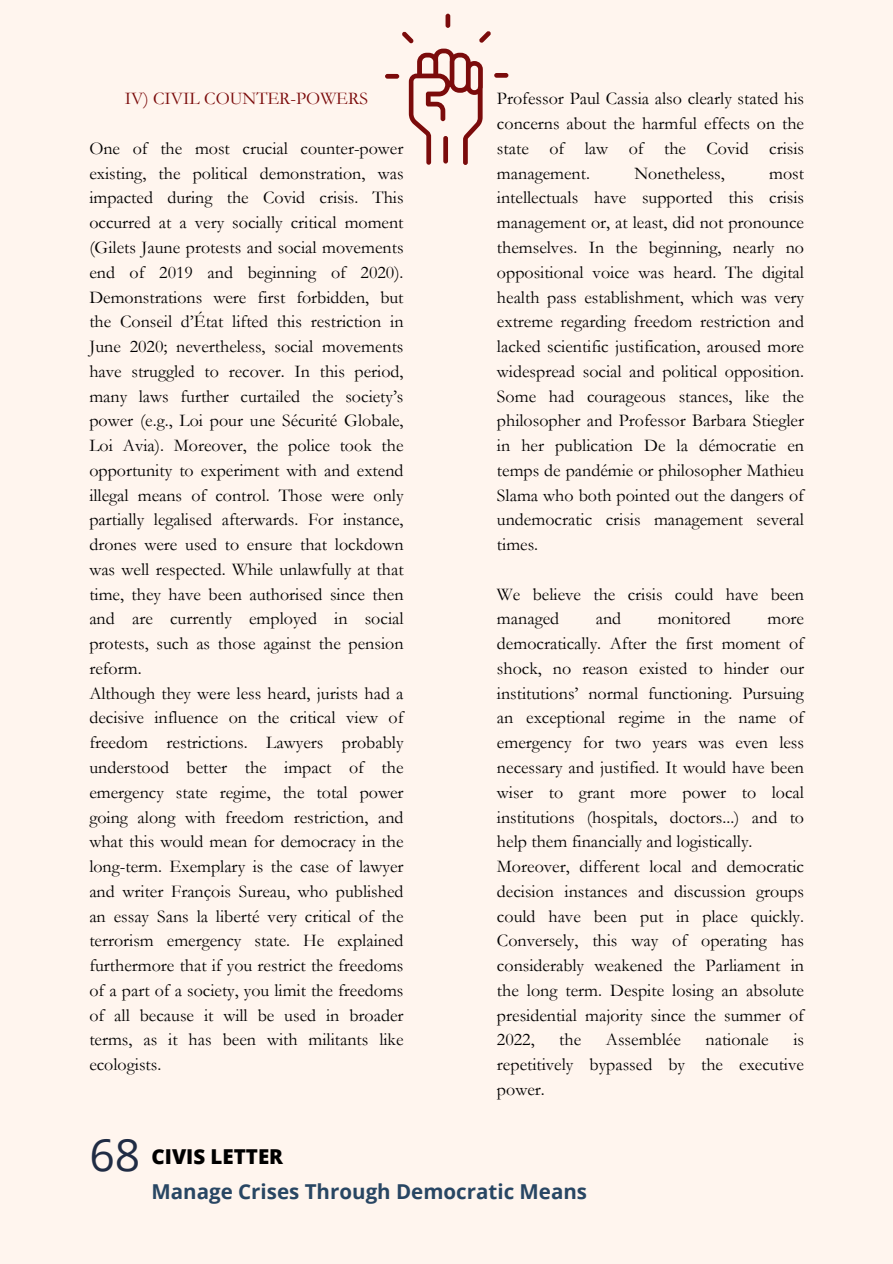
<style>
.page{position:relative;width:893px;height:1264px;background:#fff}
.page>*{position:absolute;margin:0;border:0;box-sizing:border-box;transform-origin:0 0}
.t1{font:44.55px "Open Sans";color:#202c44}
.t2{font:700 20.55px "Open Sans";color:#284663}
.t3{font:800 20.55px "Open Sans";color:#000}
.t4{font:18px/24.8px "Garamond";color:#000;text-align:justify}
.t5{font:18px "Garamond";color:#7b0b0b}
</style>
<div class="page">
<div style="left:0;top:0;width:892px;height:1263px;background:#fff5ee"></div>
<svg style="left:409px;top:49px;width:74px;height:116px"></svg>
<div style="left:443px;top:136px;width:5px;height:27px;background:#7b0b0b;border-radius:2px"></div>
<div style="left:445px;top:14px;width:5px;height:14px;background:#7b0b0b;border-radius:2px"></div>
<svg style="left:402px;top:32px;width:11px;height:11px"></svg>
<div style="left:385px;top:74px;width:14px;height:5px;background:#7b0b0b;border-radius:2px"></div>
<div style="left:494px;top:73px;width:14px;height:5px;background:#7b0b0b;border-radius:2px"></div>
<svg style="left:479px;top:31px;width:12px;height:12px"></svg>
<p class="t5" style="left:125px;top:89px;width:245px">IV) CIVIL COUNTER-POWERS</p>
<p class="t4" style="left:89px;top:136px;width:316px">One of the most crucial counter-power existing, the political demonstration, was impacted during the Covid crisis. This occurred at a very socially critical moment (Gilets Jaune protests and social movements end of 2019 and beginning of 2020).<br>Demonstrations were first forbidden, but the Conseil d’État lifted this restriction in June 2020; nevertheless, social movements have struggled to recover. In this period, many laws further curtailed the society’s power (e.g., Loi pour une Sécurité Globale, Loi Avia). Moreover, the police took the opportunity to experiment with and extend illegal means of control. Those were only partially legalised afterwards. For instance, drones were used to ensure that lockdown was well respected. While unlawfully at that time, they have been authorised since then and are currently employed in social protests, such as those against the pension reform.</p>
<p class="t4" style="left:89px;top:681px;width:316px">Although they were less heard, jurists had a decisive influence on the critical view of freedom restrictions. Lawyers probably understood better the impact of the emergency state regime, the total power going along with freedom restriction, and what this would mean for democracy in the long-term. Exemplary is the case of lawyer and writer François Sureau, who published an essay Sans la liberté very critical of the terrorism emergency state. He explained furthermore that if you restrict the freedoms of a part of a society, you limit the freedoms of all because it will be used in broader terms, as it has been with militants like ecologists.</p>
<p class="t1" style="left:89px;top:1123px;width:52px">68</p>
<p class="t3" style="left:151px;top:1142px;width:133px">CIVIS LETTER</p>
<p class="t4" style="left:497px;top:87px;width:308px">Professor Paul Cassia also clearly stated his concerns about the harmful effects on the state of law of the Covid crisis management.</p>
<p class="t4" style="left:634px;top:161px;width:92px">Nonetheless,</p>
<p class="t4" style="left:497px;top:161px;width:308px;text-indent:272px">most intellectuals have supported this crisis management or, at least, did not pronounce themselves. In the beginning, nearly no oppositional voice was heard. The digital health pass establishment, which was very extreme regarding freedom restriction and lacked scientific justification, aroused more widespread social and political opposition.<br>Some had courageous stances, like the philosopher and Professor Barbara Stiegler in her publication De la démocratie en temps de pandémie or philosopher Mathieu Slama who both pointed out the dangers of undemocratic crisis management several times.</p>
<p class="t4" style="left:497px;top:582px;width:308px">We believe the crisis could have been managed</p>
<p class="t4" style="left:595px;top:606px;width:27px">and</p>
<p class="t4" style="left:657px;top:606px;width:75px">monitored</p>
<p class="t4" style="left:497px;top:606px;width:308px;text-indent:270px">more democratically. After the first moment of shock, no reason existed to hinder our institutions’ normal functioning. Pursuing an exceptional regime in the name of emergency for two years was even less necessary and justified. It would have been wiser to grant more power to local institutions (hospitals, doctors...) and to help them financially and logistically.</p>
<p class="t4" style="left:497px;top:854px;width:308px">Moreover, different local and democratic decision instances and discussion groups could have been put in place quickly.<br>Conversely, this way of operating has considerably weakened the Parliament in the long term. Despite losing an absolute presidential majority since the summer of 2022,</p>
<p class="t4" style="left:559px;top:1027px;width:23px">the</p>
<p class="t4" style="left:606px;top:1027px;width:76px">Assemblée</p>
<p class="t4" style="left:705px;top:1027px;width:65px">nationale</p>
<p class="t4" style="left:497px;top:1027px;width:308px;text-indent:296px">is repetitively bypassed by the executive power.</p>
<p class="t2" style="left:151px;top:1177px;width:437px">Manage Crises Through Democratic Means</p>
</div>
